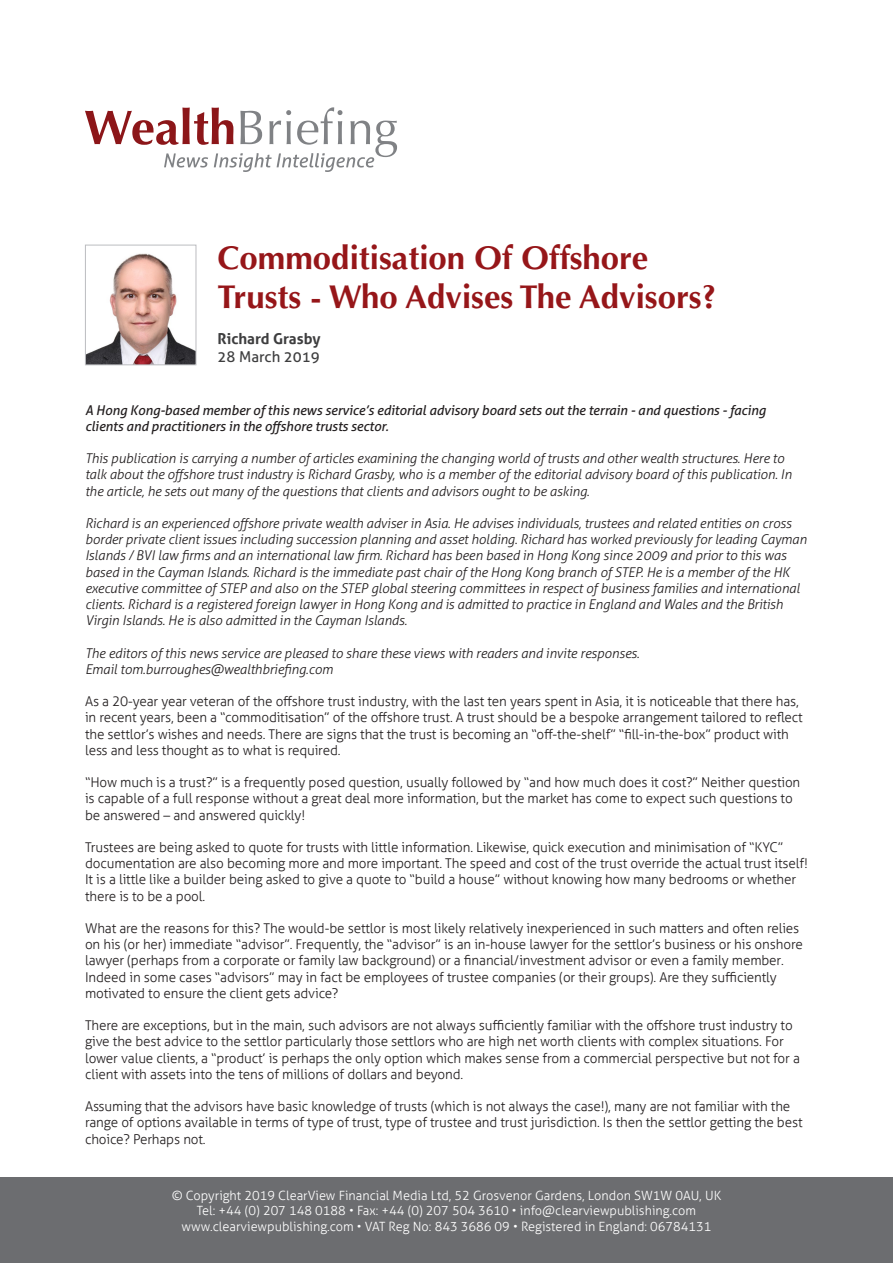
<style>
.page{position:relative;width:893px;height:1263px;background:#fff}
.page>*{position:absolute;margin:0;border:0;box-sizing:border-box;transform-origin:0 0}
.t1{font:700 33px/39.6px "Optima";color:#961619}
.t2{font:700 15px "Aller";color:#3e3e3f}
.t3{font:15px "Aller";color:#3e3e3f}
.t4{font:300 13.5px/16.2px "Aller";letter-spacing:-.01em;color:#231f20}
.t5{font:italic 300 13.5px/16.2px "Aller";letter-spacing:-.01em;color:#231f20}
.t6{font:italic 13.5px/16.2px "Aller";letter-spacing:-.01em;color:#231f20}
.t7{font:300 12.75px/15.8px "Aller";color:#fff;text-align:center}
</style>
<div class="page">
<div style="left:0;top:1178px;width:893px;height:85px;background:#6c6d70"></div>
<svg style="left:85px;top:107px;width:312px;height:65px"></svg>
<img style="left:87px;top:253px;width:107px;height:110px">
<div style="left:85px;top:245px;width:111px;height:120px;border:1px solid #bcbdc0"></div>
<p class="t1" style="left:218px;top:238px;width:500px">Commoditisation Of Offshore<br>Trusts - Who Advises The Advisors?</p>
<p class="t2" style="left:218px;top:330px;width:104px">Richard Grasby</p>
<p class="t3" style="left:218px;top:348px;width:104px">28 March 2019</p>
<p class="t6" style="left:85px;top:402px;width:682px">A Hong Kong-based member of this news service’s editorial advisory board sets out the terrain - and questions - facing clients and practitioners in the offshore trusts sector.</p>
<p class="t5" style="left:85px;top:450px;width:708px">This publication is carrying a number of articles examining the changing world of trusts and other wealth structures. Here to talk about the offshore trust industry is Richard Grasby, who is a member of the editorial advisory board of this publication. In the article, he sets out many of the questions that clients and advisors ought to be asking.</p>
<p class="t5" style="left:85px;top:515px;width:723px">Richard is an experienced offshore private wealth adviser in Asia. He advises individuals, trustees and related entities on cross border private client issues including succession planning and asset holding. Richard has worked previously for leading Cayman Islands / BVI law firms and an international law firm. Richard has been based in Hong Kong since 2009 and prior to this was based in the Cayman Islands. Richard is the immediate past chair of the Hong Kong branch of STEP. He is a member of the HK executive committee of STEP and also on the STEP global steering committees in respect of business families and international clients. Richard is a registered foreign lawyer in Hong Kong and is admitted to practice in England and Wales and the British Virgin Islands. He is also admitted in the Cayman Islands.</p>
<p class="t5" style="left:85px;top:645px;width:556px">The editors of this news service are pleased to share these views with readers and invite responses.<br>Email tom.burroughes@wealthbriefing.com</p>
<p class="t4" style="left:85px;top:693px;width:719px">As a 20-year year veteran of the offshore trust industry, with the last ten years spent in Asia, it is noticeable that there has, in recent years, been a “commoditisation” of the offshore trust. A trust should be a bespoke arrangement tailored to reflect the settlor’s wishes and needs. There are signs that the trust is becoming an “off-the-shelf” “fill-in-the-box” product with less and less thought as to what is required.</p>
<p class="t4" style="left:85px;top:774px;width:717px">“How much is a trust?” is a frequently posed question, usually followed by “and how much does it cost?” Neither question is capable of a full response without a great deal more information, but the market has come to expect such questions to be answered – and answered quickly!</p>
<p class="t4" style="left:85px;top:839px;width:724px">Trustees are being asked to quote for trusts with little information. Likewise, quick execution and minimisation of “KYC” documentation are also becoming more and more important. The speed and cost of the trust override the actual trust itself!<br>It is a little like a builder being asked to give a quote to “build a house” without knowing how many bedrooms or whether there is to be a pool.</p>
<p class="t4" style="left:85px;top:920px;width:719px">What are the reasons for this? The would-be settlor is most likely relatively inexperienced in such matters and often relies on his (or her) immediate “advisor”. Frequently, the “advisor” is an in-house lawyer for the settlor’s business or his onshore lawyer (perhaps from a corporate or family law background) or a financial/investment advisor or even a family member.<br>Indeed in some cases “advisors” may in fact be employees of trustee companies (or their groups). Are they sufficiently motivated to ensure the client gets advice?</p>
<p class="t4" style="left:85px;top:1017px;width:716px">There are exceptions, but in the main, such advisors are not always sufficiently familiar with the offshore trust industry to give the best advice to the settlor particularly those settlors who are high net worth clients with complex situations. For lower value clients, a “product’ is perhaps the only option which makes sense from a commercial perspective but not for a client with assets into the tens of millions of dollars and beyond.</p>
<p class="t4" style="left:85px;top:1098px;width:719px">Assuming that the advisors have basic knowledge of trusts (which is not always the case!), many are not familiar with the range of options available in terms of type of trust, type of trustee and trust jurisdiction. Is then the settlor getting the best choice? Perhaps not.</p>
<p class="t7" style="left:172px;top:1187px;width:551px">© Copyright 2019 ClearView Financial Media Ltd, 52 Grosvenor Gardens, London SW1W 0AU, UK<br>Tel: +44 (0) 207 148 0188 • Fax: +44 (0) 207 504 3610 • info@clearviewpublishing.com www.clearviewpublishing.com • VAT Reg No: 843 3686 09 • Registered in England: 06784131</p>
</div>
